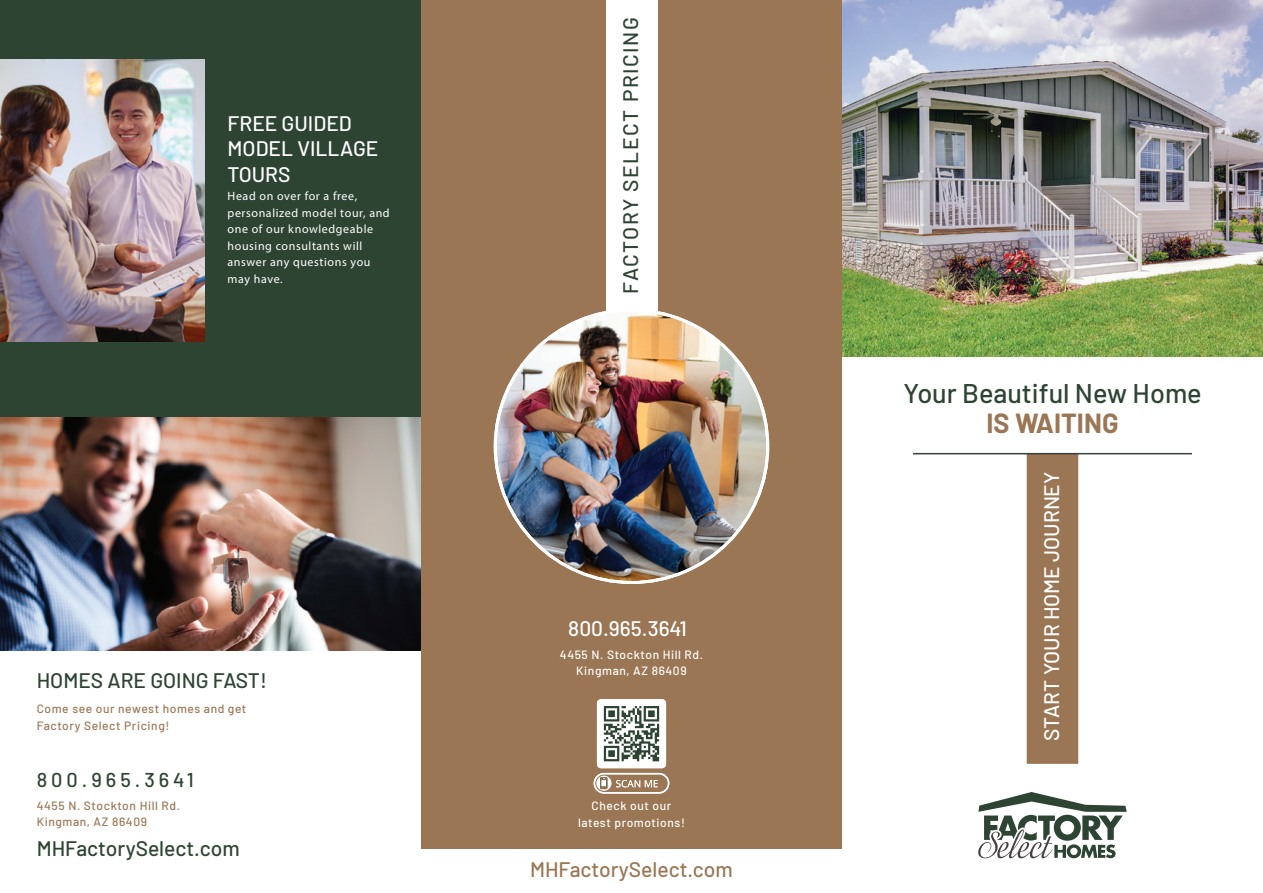
<style>
.page{position:relative;width:1263px;height:893px;background:#fff}
.page>*{position:absolute;margin:0;border:0;box-sizing:border-box;transform-origin:0 0}
.t1{font:500 27px "Barlow";color:#2e4433}
.t2{font:700 27px "Barlow";color:#9a7655}
.t3{font:500 21px/25.2px "Barlow";color:#fff}
.t4{font:500 21px "Barlow";color:#2e4433}
.t5{font:500 21px "Barlow";letter-spacing:.075em;color:#2e4433}
.t6{font:500 21px "Barlow";color:#9a7655}
.t7{font:500 19.95px "Barlow";letter-spacing:.2em;color:#2e4433}
.t8{font:12px/16.5px "Myriad Pro";letter-spacing:.05em;color:#fff}
.t9{font:500 12px/16.5px "Barlow";letter-spacing:.05em;color:#9a7655}
.t10{font:500 12px/16.5px "Barlow";letter-spacing:.05em;color:#fff;text-align:center}
</style>
<div class="page">
<img style="left:842px;top:0;width:421px;height:356px">
<div style="left:0;top:0;width:422px;height:418px;background:#2e4433"></div>
<div style="left:1027px;top:454px;width:51px;height:310px;background:#9a7655"></div>
<hr style="left:913px;top:453px;width:279px;height:1px;background:#383d3d">
<div style="left:421px;top:0;width:421px;height:849px;background:#9a7655"></div>
<div style="left:606px;top:0;width:51px;height:323px;background:#fff"></div>
<svg style="left:596px;top:776px;width:15px;height:15px"></svg>
<div style="left:597px;top:699px;width:69px;height:69px;background:#fff;border-radius:4px"></div>
<div style="left:594px;top:773px;width:75px;height:20px;border:2px solid #fff;border-radius:10px"></div>
<svg style="left:600px;top:777px;width:7px;height:12px"></svg>
<svg style="left:616px;top:780px;width:42px;height:7px"></svg>
<img style="left:0;top:60px;width:205px;height:281px">
<img style="left:495px;top:310px;width:273px;height:272px;border-radius:136px">
<img style="left:0;top:418px;width:421px;height:233px">
<svg style="left:978px;top:792px;width:149px;height:66px"></svg>
<svg style="left:604px;top:706px;width:55px;height:55px"></svg>
<h2 class="t3" style="left:228px;top:109px;width:152px">FREE GUIDED<br>MODEL VILLAGE<br>TOURS</h2>
<p class="t8" style="left:228px;top:188px;width:164px">Head on over for a free, personalized model tour, and one of our knowledgeable housing consultants will answer any questions you may have.</p>
<h2 class="t4" style="left:37px;top:665px;width:232px">HOMES ARE GOING FAST!</h2>
<p class="t9" style="left:37px;top:700px;width:211px">Come see our newest homes and get<br>Factory Select Pricing!</p>
<h3 class="t7" style="left:37px;top:765px;width:159px">800.965.3641</h3>
<p class="t9" style="left:37px;top:796px;width:145px">4455 N. Stockton Hill Rd.<br>Kingman, AZ 86409</p>
<h2 class="t4" style="left:37px;top:833px;width:204px">MHFactorySelect.com</h2>
<h2 class="t5" style="left:615px;top:294px;width:278px;rotate:-90deg">FACTORY SELECT PRICING</h2>
<h2 class="t3" style="left:568px;top:614px;width:120px">800.965.3641</h2>
<p class="t10" style="left:560px;top:645px;width:145px">4455 N. Stockton Hill Rd.<br>Kingman, AZ 86409</p>
<p class="t10" style="left:578px;top:797px;width:108px">Check out our latest promotions!</p>
<h2 class="t6" style="left:530px;top:854px;width:204px">MHFactorySelect.com</h2>
<h1 class="t1" style="left:903px;top:374px;width:300px">Your Beautiful New Home</h1>
<h1 class="t2" style="left:986px;top:403px;width:134px">IS WAITING</h1>
<h2 class="t3" style="left:1037px;top:741px;width:270px;rotate:-90deg">START YOUR HOME JOURNEY</h2>
</div>
